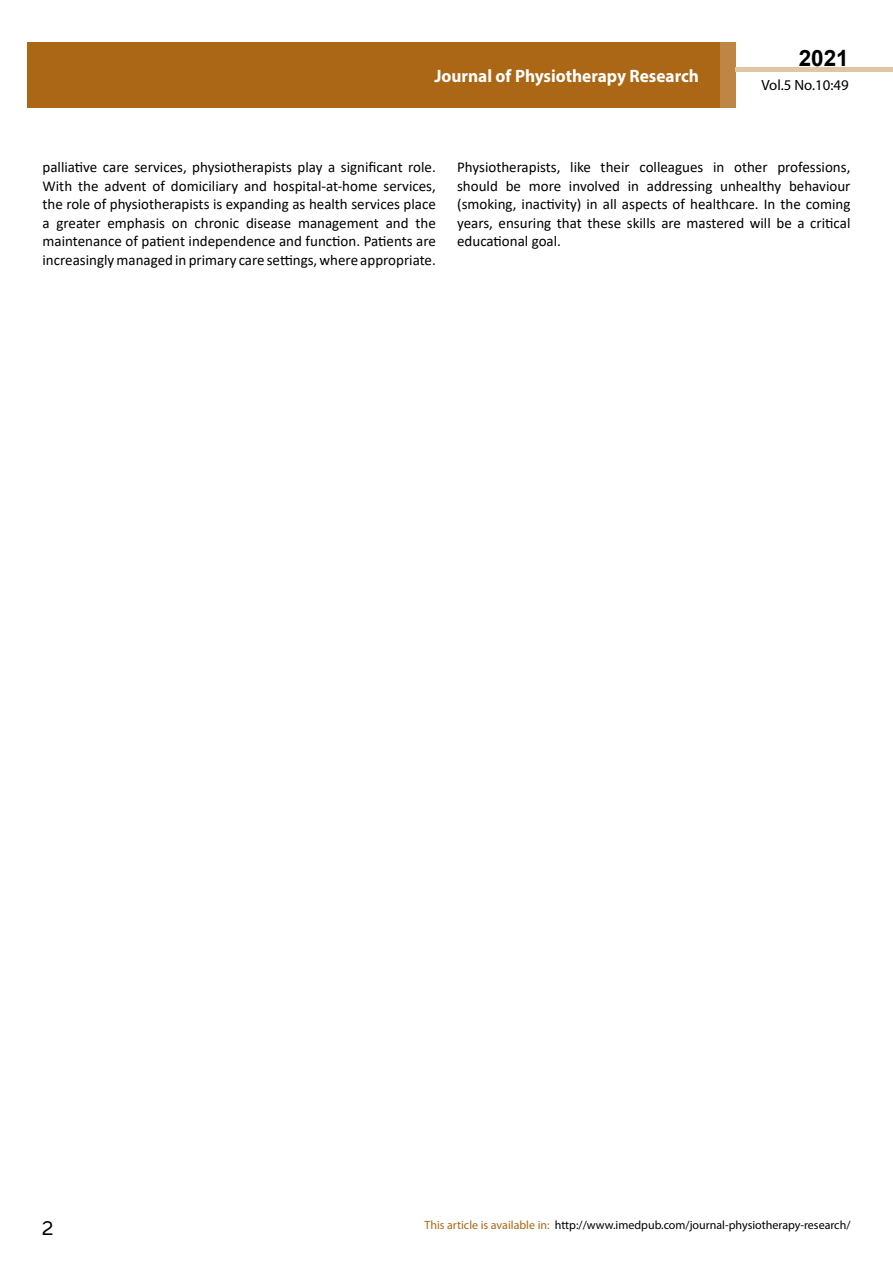
<style>
.page{position:relative;width:893px;height:1263px;background:#fff}
.page>*{position:absolute;margin:0;border:0;box-sizing:border-box;transform-origin:0 0}
.t1{font:25.5px "Tunga";color:#000}
.t2{font:700 22.5px "Arial";color:#000}
.t3{font:700 18px "Myriad Pro";color:#fff;scale:.96 1}
.t4{font:15px/18.5px "Calibri";color:#000;text-align:justify}
.t5{font:14.85px "Myriad Pro";color:#000}
.t6{font:12px "Myriad Pro";color:#000}
.s1{color:#ab6715}
</style>
<div class="page">
<div style="left:27px;top:42px;width:694px;height:66px;background:#ab6715"></div>
<div style="left:720px;top:42px;width:16px;height:66px;background:#be8545"></div>
<hr style="left:736px;top:68px;width:157px;height:4px;background:#e2c5a5">
<p class="t3" style="left:434px;top:64px;width:277px">Journal of Physiotherapy Research</p>
<h2 class="t2" style="left:799px;top:42px;width:52px">2021</h2>
<p class="t5" style="left:761px;top:76px;width:89px">Vol.5 No.10:49</p>
<p class="t4" style="left:43px;top:158px;width:395px">palliative care services, physiotherapists play a significant role.<br>With the advent of domiciliary and hospital-at-home services, the role of physiotherapists is expanding as health services place a greater emphasis on chronic disease management and the maintenance of patient independence and function. Patients are increasingly managed in primary care settings, where appropriate.</p>
<p class="t4" style="left:457px;top:158px;width:395px">Physiotherapists, like their colleagues in other professions, should be more involved in addressing unhealthy behaviour (smoking, inactivity) in all aspects of healthcare. In the coming years, ensuring that these skills are mastered will be a critical educational goal.</p>
<h1 class="t1" style="left:42px;top:1211px;width:13px">2</h1>
<p class="t6" style="left:425px;top:1218px;width:427px"><span class="s1">This article is available in:</span> http://www.imedpub.com/journal-physiotherapy-research/</p>
</div>
